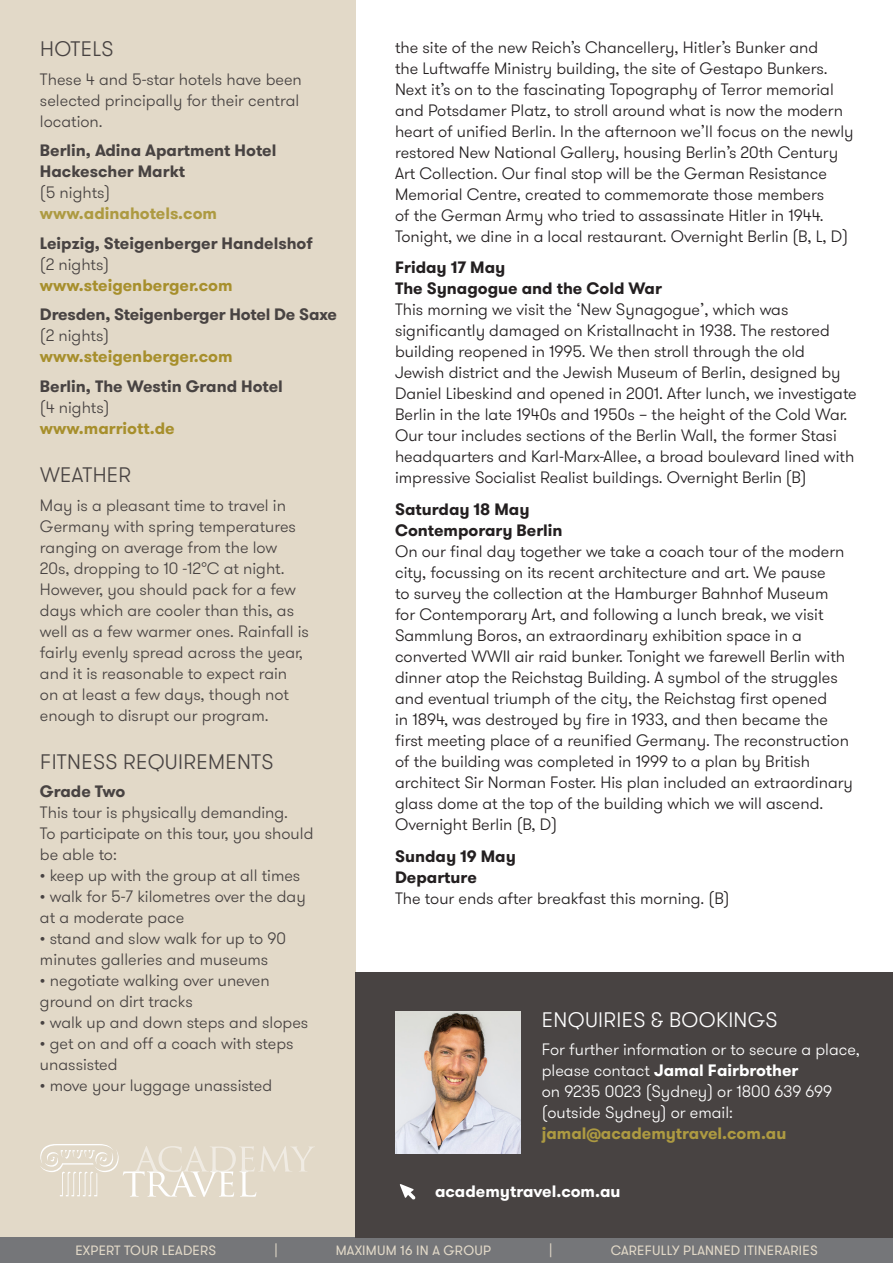
<style>
.page{position:relative;width:893px;height:1263px;background:#fff}
.page>*{position:absolute;margin:0;border:0;box-sizing:border-box;transform-origin:0 0}
.t1{font:300 21px "GT Walsheim";letter-spacing:.015em;color:#484342}
.t2{font:300 21px "GT Walsheim";letter-spacing:.015em;color:#fff}
.t3{font:300 16.5px/21px "GT Walsheim";color:#231f20}
.t4{font:300 16.5px/21px "GT Walsheim";color:#484342}
.t5{font:700 16.5px/21px "GT Walsheim";color:#484342}
.t6{font:300 16.5px/21px "GT Walsheim";color:#fff}
.t7{font:700 16.5px "GT Walsheim";color:#fff}
.t8{font:13.5px "GT Walsheim";letter-spacing:.015em;color:#e2d9c8}
.s1{font-weight:300}
.s2{color:#ad9a41}
.s3{color:#a78f2c}
.s4{font-weight:700}
.s5{font-weight:700;color:#ad9a41}
</style>
<div class="page">
<div style="left:0;top:0;width:355px;height:1237px;background:#e2d9c8"></div>
<div style="left:0;top:1237px;width:893px;height:26px;background:#757679"></div>
<div style="left:355px;top:972px;width:538px;height:265px;background:#484342"></div>
<svg style="left:40px;top:1144px;width:275px;height:53px"></svg>
<svg style="left:400px;top:1184px;width:15px;height:16px"></svg>
<img style="left:395px;top:1011px;width:126px;height:142px">
<p class="t1" style="left:40px;top:36px;width:75px">HOTELS</p>
<p class="t4" style="left:40px;top:69px;width:263px">These 4 and 5-star hotels have been selected principally for their central location.</p>
<p class="t5" style="left:40px;top:140px;width:238px">Berlin, Adina Apartment Hotel<br>Hackescher Markt<br><span class="s1">(5 nights) </span><span class="s2">www.adinahotels.com</span></p>
<p class="t5" style="left:40px;top:233px;width:274px">Leipzig, Steigenberger Handelshof <span class="s1">(2 nights)<br></span><span class="s3">www.steigenberger.com</span></p>
<p class="t5" style="left:40px;top:304px;width:298px">Dresden, Steigenberger Hotel De Saxe <span class="s1">(2 nights)<br></span><span class="s3">www.steigenberger.com</span></p>
<p class="t5" style="left:40px;top:376px;width:244px">Berlin, The Westin Grand Hotel <span class="s1">(4 nights)<br></span><span class="s3">www.marriott.de</span></p>
<p class="t1" style="left:40px;top:461px;width:93px">WEATHER</p>
<p class="t4" style="left:40px;top:495px;width:270px">May is a pleasant time to travel in Germany with spring temperatures ranging on average from the low 20s, dropping to 10 -12°C at night.<br>However, you should pack for a few days which are cooler than this, as well as a few warmer ones. Rainfall is fairly evenly spread across the year, and it is reasonable to expect rain on at least a few days, though not enough to disrupt our program.</p>
<p class="t1" style="left:40px;top:748px;width:235px">FITNESS REQUIREMENTS</p>
<p class="t4" style="left:40px;top:781px;width:275px"><span class="s4">Grade Two<br></span>This tour is physically demanding.<br>To participate on this tour, you should be able to:</p>
<p class="t4" style="left:40px;top:865px;width:262px">• keep up with the group at all times</p>
<p class="t4" style="left:40px;top:886px;width:267px">• walk for 5-7 kilometres over the day at a moderate pace</p>
<p class="t4" style="left:40px;top:928px;width:248px">• stand and slow walk for up to 90 minutes galleries and museums</p>
<p class="t4" style="left:40px;top:970px;width:231px">• negotiate walking over uneven ground on dirt tracks</p>
<p class="t4" style="left:40px;top:1012px;width:270px">• walk up and down steps and slopes</p>
<p class="t4" style="left:40px;top:1033px;width:255px">• get on and off a coach with steps unassisted</p>
<p class="t4" style="left:40px;top:1075px;width:234px">• move your luggage unassisted</p>
<p class="t3" style="left:395px;top:37px;width:460px">the site of the new Reich’s Chancellery, Hitler’s Bunker and<br>the Luftwaffe Ministry building, the site of Gestapo Bunkers.<br>Next it’s on to the fascinating Topography of Terror memorial and Potsdamer Platz, to stroll around what is now the modern heart of unified Berlin. In the afternoon we’ll focus on the newly restored New National Gallery, housing Berlin’s 20th Century Art Collection. Our final stop will be the German Resistance Memorial Centre, created to commemorate those members<br>of the German Army who tried to assassinate Hitler in 1944.<br>Tonight, we dine in a local restaurant. Overnight Berlin (B, L, D)</p>
<p class="t3" style="left:395px;top:258px;width:463px"><span class="s4">Friday 17 May<br>The Synagogue and the Cold War<br></span>This morning we visit the ‘New Synagogue’, which was significantly damaged on Kristallnacht in 1938. The restored building reopened in 1995. We then stroll through the old Jewish district and the Jewish Museum of Berlin, designed by Daniel Libeskind and opened in 2001. After lunch, we investigate Berlin in the late 1940s and 1950s – the height of the Cold War.<br>Our tour includes sections of the Berlin Wall, the former Stasi headquarters and Karl-Marx-Allee, a broad boulevard lined with impressive Socialist Realist buildings. Overnight Berlin (B)</p>
<p class="t3" style="left:395px;top:499px;width:459px"><span class="s4">Saturday 18 May<br>Contemporary Berlin<br></span>On our final day together we take a coach tour of the modern city, focussing on its recent architecture and art. We pause<br>to survey the collection at the Hamburger Bahnhof Museum<br>for Contemporary Art, and following a lunch break, we visit Sammlung Boros, an extraordinary exhibition space in a converted WWII air raid bunker. Tonight we farewell Berlin with dinner atop the Reichstag Building. A symbol of the struggles and eventual triumph of the city, the Reichstag first opened<br>in 1894, was destroyed by fire in 1933, and then became the first meeting place of a reunified Germany. The reconstruction of the building was completed in 1999 to a plan by British architect Sir Norman Foster. His plan included an extraordinary glass dome at the top of the building which we will ascend.<br>Overnight Berlin (B, D)</p>
<p class="t3" style="left:395px;top:846px;width:336px"><span class="s4">Sunday 19 May<br>Departure<br></span>The tour ends after breakfast this morning. (B)</p>
<p class="t2" style="left:542px;top:1006px;width:237px">ENQUIRIES &amp; BOOKINGS</p>
<p class="t6" style="left:542px;top:1039px;width:320px">For further information or to secure a place, please contact <span class="s4">Jamal Fairbrother<br></span>on 9235 0023 (Sydney) or 1800 639 699 (outside Sydney) or email: <span class="s5">jamal@academytravel.com.au</span></p>
<p class="t7" style="left:435px;top:1181px;width:187px">academytravel.com.au</p>
<p class="t8" style="left:75px;top:1242px;width:142px">EXPERT TOUR LEADERS</p>
<p class="t8" style="left:274px;top:1242px;width:5px">|</p>
<p class="t8" style="left:336px;top:1242px;width:157px">MAXIMUM 16 IN A GROUP</p>
<p class="t8" style="left:549px;top:1242px;width:5px">|</p>
<p class="t8" style="left:611px;top:1242px;width:208px">CAREFULLY PLANNED ITINERARIES</p>
</div>
